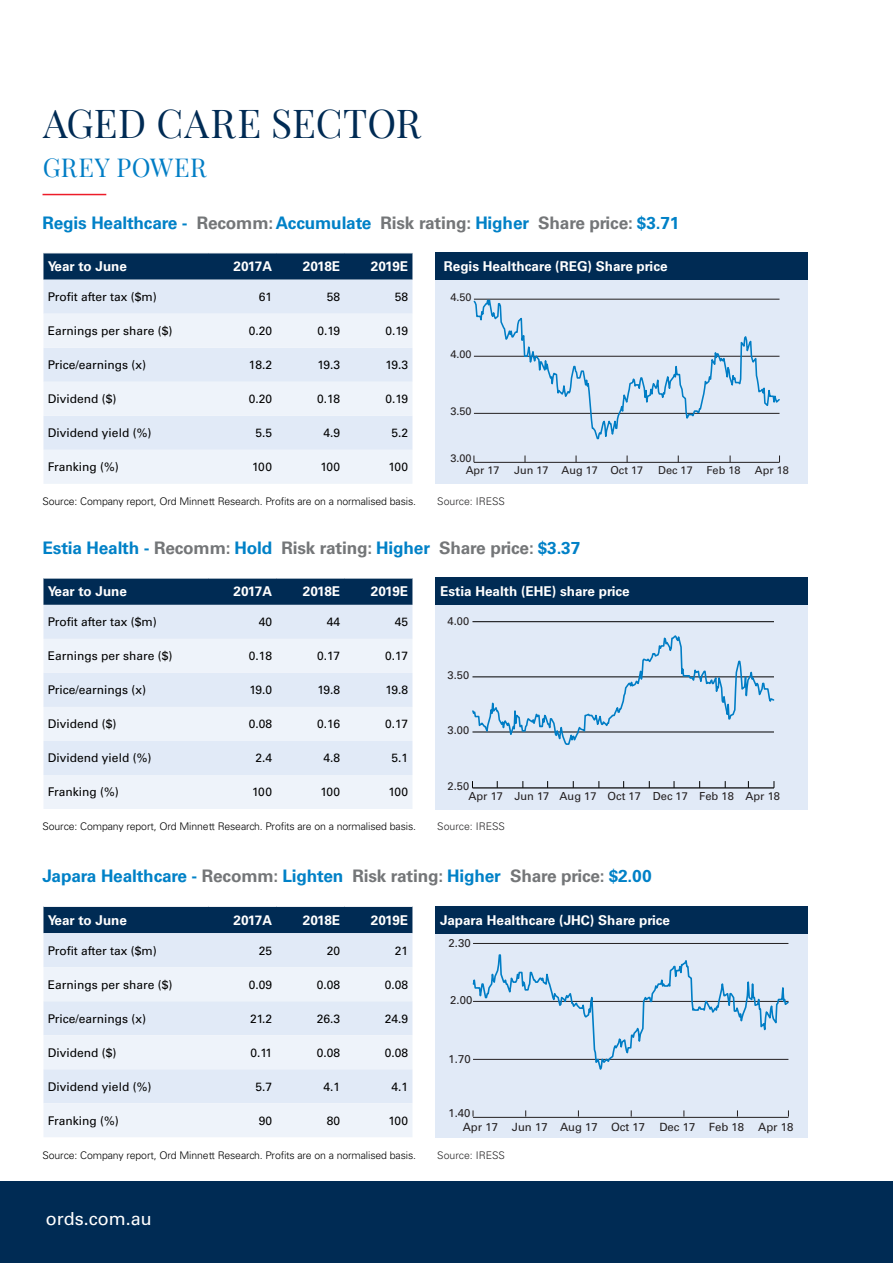
<style>
.page{position:relative;width:893px;height:1263px;background:#fff}
.page>*{position:absolute;margin:0;border:0;box-sizing:border-box;transform-origin:0 0}
.t1{font:39px "Playfair Display";letter-spacing:.005em;color:#002b54}
.t2{font:25.5px "Playfair Display";letter-spacing:.015em;color:#007dc5}
.t3{font:18px "Univers LT Std";color:#fff}
.t4{font:700 17.25px "Univers LT Std";letter-spacing:-.01em;color:#0081c7}
.t5{font:700 17.25px "Univers LT Std";letter-spacing:-.01em;color:#747678}
.t6{font:700 13.5px "Univers LT Std";color:#fff}
.t7{font:12px "Univers LT Std";color:#000}
.t8{font:11.4px "Univers LT Std";color:#231f20}
.t9{font:11.1px "Univers LT Std";color:#231f20}
.t10{font:10.95px "Univers LT Std";color:#231f20}
.t11{font:300 10.5px "Univers LT Std";letter-spacing:-.01em;color:#000}
.t12{font:300 10.5px "Univers LT Std";color:#292829}
.s1{color:#747678}
.s2{color:#0081c7}
</style>
<div class="page">
<div style="left:0;top:1181px;width:893px;height:82px;background:#002b54"></div>
<div style="left:436px;top:266px;width:372px;height:218px;background:#e1eaf7"></div>
<div style="left:436px;top:591px;width:372px;height:218px;background:#e1eaf7"></div>
<div style="left:436px;top:919px;width:372px;height:219px;background:#e1eaf7"></div>
<div style="left:43px;top:254px;width:369px;height:26px;background:#002b54"></div>
<div style="left:43px;top:280px;width:369px;height:34px;background:#e1eaf7"></div>
<svg style="left:43px;top:314px;width:369px;height:170px;background:#e8eff8"></svg>
<div style="left:43px;top:579px;width:369px;height:26px;background:#002b54"></div>
<div style="left:43px;top:605px;width:369px;height:34px;background:#e1eaf7"></div>
<svg style="left:43px;top:639px;width:369px;height:170px;background:#e8eff8"></svg>
<div style="left:43px;top:907px;width:369px;height:26px;background:#002b54"></div>
<div style="left:43px;top:933px;width:369px;height:34px;background:#e1eaf7"></div>
<svg style="left:43px;top:967px;width:369px;height:170px;background:#e9eff8"></svg>
<div style="left:436px;top:253px;width:372px;height:27px;background:#002b54"></div>
<div style="left:436px;top:578px;width:372px;height:27px;background:#002b54"></div>
<div style="left:436px;top:906px;width:372px;height:27px;background:#002b54"></div>
<hr style="left:474px;top:462px;width:305px;height:1px;background:#231f20">
<svg style="left:473px;top:298px;width:307px;height:142px"></svg>
<hr style="left:472px;top:621px;width:302px;height:1px;background:#000">
<hr style="left:472px;top:787px;width:302px;height:1px;background:#000">
<svg style="left:472px;top:635px;width:303px;height:110px"></svg>
<hr style="left:473px;top:943px;width:315px;height:1px;background:#231f20">
<hr style="left:473px;top:1117px;width:315px;height:1px;background:#231f20">
<svg style="left:472px;top:954px;width:317px;height:116px"></svg>
<hr style="left:43px;top:194px;width:63px;height:1px;background:#ed1c29">
<h1 class="t1" style="left:43px;top:99px;width:380px">AGED CARE SECTOR</h1>
<h2 class="t2" style="left:43px;top:151px;width:165px">GREY POWER</h2>
<h3 class="t4" style="left:43px;top:213px;width:638px">Regis Healthcare - <span class="s1">Recomm:</span> Accumulate <span class="s1">Risk rating:</span> Higher <span class="s1">Share price:</span> $3.71</h3>
<p class="t6" style="left:48px;top:259px;width:81px">Year to June</p>
<p class="t6" style="left:234px;top:259px;width:40px">2017A</p>
<p class="t6" style="left:303px;top:259px;width:39px">2018E</p>
<p class="t6" style="left:371px;top:259px;width:39px">2019E</p>
<p class="t7" style="left:48px;top:290px;width:111px">Profit after tax ($m)</p>
<p class="t7" style="left:259px;top:290px;width:15px">61</p>
<p class="t7" style="left:327px;top:290px;width:15px">58</p>
<p class="t7" style="left:395px;top:290px;width:15px">58</p>
<p class="t7" style="left:48px;top:324px;width:126px">Earnings per share ($)</p>
<p class="t7" style="left:249px;top:324px;width:25px">0.20</p>
<p class="t7" style="left:318px;top:324px;width:24px">0.19</p>
<p class="t7" style="left:386px;top:324px;width:24px">0.19</p>
<p class="t7" style="left:48px;top:358px;width:100px">Price/earnings (x)</p>
<p class="t7" style="left:249px;top:358px;width:25px">18.2</p>
<p class="t7" style="left:318px;top:358px;width:24px">19.3</p>
<p class="t7" style="left:386px;top:358px;width:24px">19.3</p>
<p class="t7" style="left:48px;top:392px;width:70px">Dividend ($)</p>
<p class="t7" style="left:249px;top:392px;width:25px">0.20</p>
<p class="t7" style="left:317px;top:392px;width:25px">0.18</p>
<p class="t7" style="left:386px;top:392px;width:24px">0.19</p>
<p class="t7" style="left:48px;top:426px;width:105px">Dividend yield (%)</p>
<p class="t7" style="left:255px;top:426px;width:18px">5.5</p>
<p class="t7" style="left:323px;top:426px;width:18px">4.9</p>
<p class="t7" style="left:392px;top:426px;width:18px">5.2</p>
<p class="t7" style="left:48px;top:460px;width:73px">Franking (%)</p>
<p class="t7" style="left:252px;top:460px;width:21px">100</p>
<p class="t7" style="left:320px;top:460px;width:21px">100</p>
<p class="t7" style="left:388px;top:460px;width:21px">100</p>
<p class="t11" style="left:43px;top:495px;width:375px">Source: Company report, Ord Minnett Research. Profits are on a normalised basis.</p>
<p class="t6" style="left:444px;top:258px;width:225px">Regis Healthcare (REG) Share price</p>
<p class="t10" style="left:450px;top:290px;width:23px">4.50</p>
<p class="t10" style="left:450px;top:348px;width:23px">4.00</p>
<p class="t10" style="left:450px;top:405px;width:23px">3.50</p>
<p class="t10" style="left:450px;top:452px;width:23px">3.00</p>
<p class="t10" style="left:466px;top:464px;width:35px">Apr 17</p>
<p class="t10" style="left:514px;top:464px;width:130px">Jun 17 Aug 17 Oct 17</p>
<p class="t10" style="left:658px;top:464px;width:36px">Dec 17</p>
<p class="t10" style="left:707px;top:464px;width:35px">Feb 18</p>
<p class="t10" style="left:755px;top:464px;width:35px">Apr 18</p>
<p class="t12" style="left:437px;top:495px;width:69px">Source: IRESS</p>
<h3 class="t5" style="left:43px;top:538px;width:539px"><span class="s2">Estia Health -</span> Recomm: <span class="s2">Hold</span> Risk rating: <span class="s2">Higher</span> Share price: <span class="s2">$3.37</span></h3>
<p class="t6" style="left:48px;top:584px;width:81px">Year to June</p>
<p class="t6" style="left:234px;top:584px;width:40px">2017A</p>
<p class="t6" style="left:303px;top:584px;width:39px">2018E</p>
<p class="t6" style="left:371px;top:584px;width:39px">2019E</p>
<p class="t7" style="left:48px;top:615px;width:111px">Profit after tax ($m)</p>
<p class="t7" style="left:259px;top:615px;width:15px">40</p>
<p class="t7" style="left:327px;top:615px;width:15px">44</p>
<p class="t7" style="left:395px;top:615px;width:15px">45</p>
<p class="t7" style="left:48px;top:649px;width:126px">Earnings per share ($)</p>
<p class="t7" style="left:249px;top:649px;width:25px">0.18</p>
<p class="t7" style="left:317px;top:649px;width:25px">0.17</p>
<p class="t7" style="left:385px;top:649px;width:25px">0.17</p>
<p class="t7" style="left:48px;top:683px;width:100px">Price/earnings (x)</p>
<p class="t7" style="left:249px;top:683px;width:24px">19.0</p>
<p class="t7" style="left:318px;top:683px;width:24px">19.8</p>
<p class="t7" style="left:386px;top:683px;width:24px">19.8</p>
<p class="t7" style="left:48px;top:717px;width:70px">Dividend ($)</p>
<p class="t7" style="left:249px;top:717px;width:25px">0.08</p>
<p class="t7" style="left:317px;top:717px;width:25px">0.16</p>
<p class="t7" style="left:385px;top:717px;width:25px">0.17</p>
<p class="t7" style="left:48px;top:751px;width:105px">Dividend yield (%)</p>
<p class="t7" style="left:255px;top:751px;width:18px">2.4</p>
<p class="t7" style="left:323px;top:751px;width:18px">4.8</p>
<p class="t7" style="left:392px;top:751px;width:18px">5.1</p>
<p class="t7" style="left:48px;top:785px;width:73px">Franking (%)</p>
<p class="t7" style="left:252px;top:785px;width:21px">100</p>
<p class="t7" style="left:320px;top:785px;width:21px">100</p>
<p class="t7" style="left:388px;top:785px;width:21px">100</p>
<p class="t11" style="left:43px;top:820px;width:375px">Source: Company report, Ord Minnett Research. Profits are on a normalised basis.</p>
<p class="t6" style="left:440px;top:584px;width:191px">Estia Health (EHE) share price</p>
<p class="t9" style="left:448px;top:614px;width:23px">4.00</p>
<p class="t9" style="left:448px;top:668px;width:23px">3.50</p>
<p class="t9" style="left:448px;top:723px;width:23px">3.00</p>
<p class="t9" style="left:448px;top:779px;width:23px">2.50</p>
<p class="t9" style="left:468px;top:789px;width:313px">Apr 17 Jun 17 Aug 17 Oct 17 Dec 17 Feb 18 Apr 18</p>
<p class="t12" style="left:437px;top:820px;width:69px">Source: IRESS</p>
<h3 class="t4" style="left:43px;top:866px;width:611px">Japara Healthcare - <span class="s1">Recomm:</span> Lighten <span class="s1">Risk rating:</span> Higher <span class="s1">Share price:</span> $2.00</h3>
<p class="t6" style="left:48px;top:912px;width:81px">Year to June</p>
<p class="t6" style="left:234px;top:912px;width:40px">2017A</p>
<p class="t6" style="left:303px;top:912px;width:39px">2018E</p>
<p class="t6" style="left:371px;top:912px;width:39px">2019E</p>
<p class="t7" style="left:48px;top:943px;width:111px">Profit after tax ($m)</p>
<p class="t7" style="left:259px;top:943px;width:15px">25</p>
<p class="t7" style="left:327px;top:943px;width:15px">20</p>
<p class="t7" style="left:395px;top:943px;width:15px">21</p>
<p class="t7" style="left:48px;top:977px;width:126px">Earnings per share ($)</p>
<p class="t7" style="left:249px;top:977px;width:25px">0.09</p>
<p class="t7" style="left:317px;top:977px;width:25px">0.08</p>
<p class="t7" style="left:385px;top:977px;width:25px">0.08</p>
<p class="t7" style="left:48px;top:1011px;width:100px">Price/earnings (x)</p>
<p class="t7" style="left:250px;top:1011px;width:24px">21.2</p>
<p class="t7" style="left:317px;top:1011px;width:25px">26.3</p>
<p class="t7" style="left:385px;top:1011px;width:25px">24.9</p>
<p class="t7" style="left:48px;top:1045px;width:70px">Dividend ($)</p>
<p class="t7" style="left:250px;top:1045px;width:23px">0.11</p>
<p class="t7" style="left:317px;top:1045px;width:25px">0.08</p>
<p class="t7" style="left:385px;top:1045px;width:25px">0.08</p>
<p class="t7" style="left:48px;top:1079px;width:105px">Dividend yield (%)</p>
<p class="t7" style="left:255px;top:1079px;width:18px">5.7</p>
<p class="t7" style="left:323px;top:1079px;width:18px">4.1</p>
<p class="t7" style="left:392px;top:1079px;width:18px">4.1</p>
<p class="t7" style="left:48px;top:1113px;width:73px">Franking (%)</p>
<p class="t7" style="left:259px;top:1113px;width:15px">90</p>
<p class="t7" style="left:327px;top:1113px;width:15px">80</p>
<p class="t7" style="left:388px;top:1113px;width:21px">100</p>
<p class="t11" style="left:43px;top:1148px;width:375px">Source: Company report, Ord Minnett Research. Profits are on a normalised basis.</p>
<h3 class="t3" style="left:46px;top:1208px;width:108px">ords.com.au</h3>
<p class="t6" style="left:440px;top:912px;width:231px">Japara Healthcare (JHC) Share price</p>
<p class="t8" style="left:449px;top:936px;width:24px">2.30</p>
<p class="t8" style="left:450px;top:993px;width:24px">2.00</p>
<p class="t8" style="left:449px;top:1053px;width:24px">1.70</p>
<p class="t8" style="left:448px;top:1106px;width:24px">1.40</p>
<p class="t8" style="left:463px;top:1120px;width:184px">Apr 17 Jun 17 Aug 17 Oct 17</p>
<p class="t8" style="left:659px;top:1120px;width:136px">Dec 17 Feb 18 Apr 18</p>
<p class="t12" style="left:437px;top:1148px;width:69px">Source: IRESS</p>
</div>
